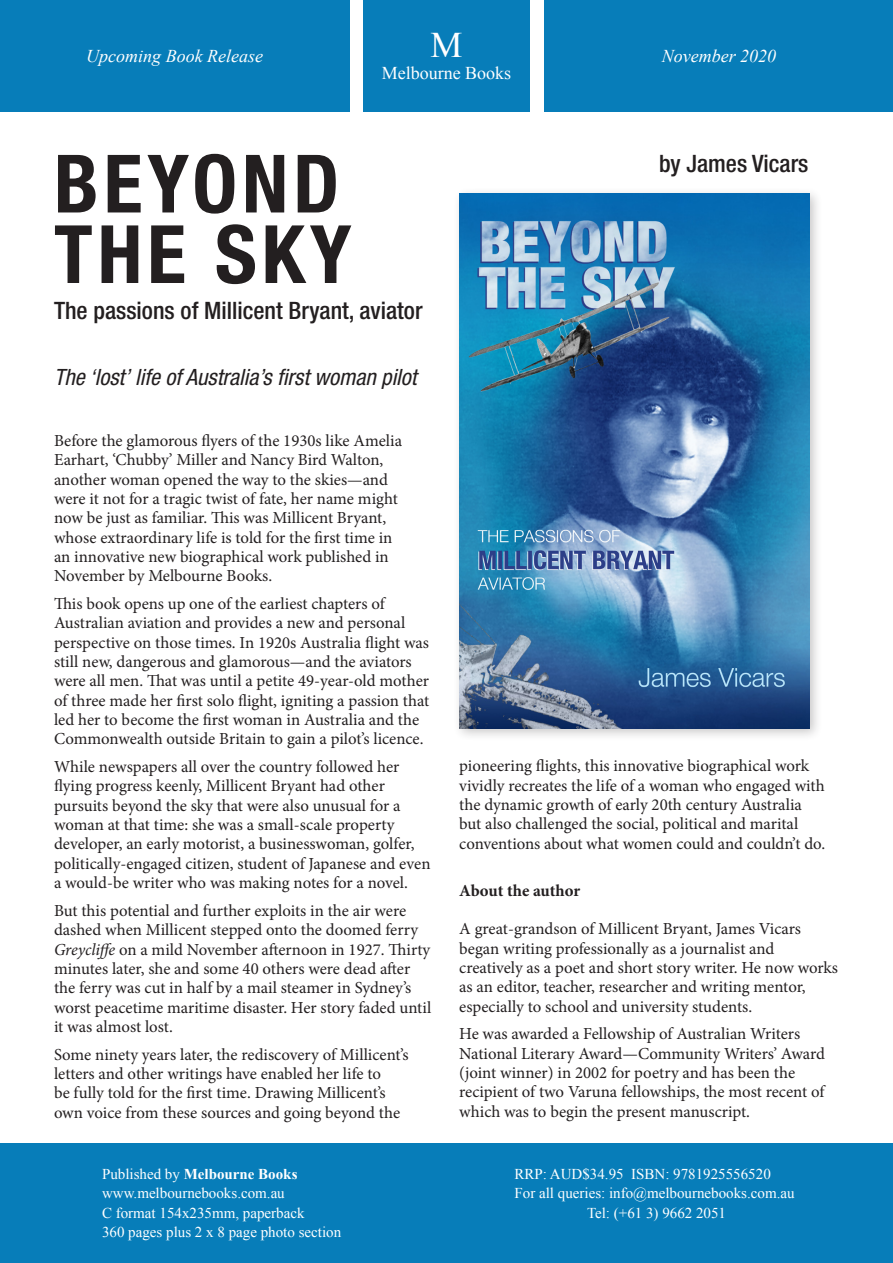
<style>
.page{position:relative;width:893px;height:1263px;background:#fff}
.page>*{position:absolute;margin:0;border:0;box-sizing:border-box;transform-origin:0 0}
.chap_title{font:700 condensed 80.55px "Helvetica Neue LT Std";letter-spacing:.06em;color:#231f20}
.t1{font:36px "Times New Roman";color:#fff}
.chap_title-2{font:500 condensed 24px "Helvetica Neue LT Std";color:#231f20}
.chap_title-3{font:italic condensed 22.5px "Helvetica Neue LT Std";color:#231f20}
.t2{font:italic 18px "Times New Roman";color:#fff}
.t3{font:18px "Times New Roman";color:#fff}
.t4{font:16.8px/19.4px "Minion Pro";letter-spacing:-.005em;color:#231f20}
.t5{font:700 16.8px "Minion Pro";letter-spacing:-.005em;color:#231f20}
.t6{font:15px/19.5px "Times New Roman";color:#fff}
.t7{font:700 15px "Times New Roman";color:#fff}
.s1{font-style:italic}
.s2{font-weight:400}
</style>
<div class="page">
<div style="left:0;top:0;width:350px;height:111px;background:#077db9"></div>
<div style="left:544px;top:0;width:349px;height:111px;background:#077db9"></div>
<div style="left:363px;top:0;width:167px;height:111px;background:#077db9"></div>
<div style="left:0;top:1144px;width:893px;height:119px;background:#077db9"></div>
<div style="left:453px;top:187px;width:370px;height:555px;background:#231f20;opacity:.25"></div>
<img style="left:459px;top:193px;width:351px;height:535px">
<p class="t2" style="left:86px;top:43px;width:178px">Upcoming Book Release</p>
<p class="chap_title" style="left:54px;top:135px;width:287px">BEYOND</p>
<p class="chap_title" style="left:54px;top:206px;width:299px">THE SKY</p>
<p class="t1" style="left:430px;top:21px;width:34px">M</p>
<p class="t3" style="left:382px;top:61px;width:131px">Melbourne Books</p>
<p class="chap_title-2" style="left:54px;top:296px;width:370px">The passions of Millicent Bryant, aviator</p>
<p class="chap_title-3" style="left:54px;top:364px;width:364px">The ‘lost’ life of Australia’s first woman pilot</p>
<p class="t2" style="left:662px;top:43px;width:116px">November 2020</p>
<p class="chap_title-2" style="left:659px;top:149px;width:151px">by James Vicars</p>
<p class="t4" style="left:54px;top:431px;width:350px">Before the glamorous flyers of the 1930s like Amelia Earhart, ‘Chubby’ Miller and Nancy Bird Walton, another woman opened the way to the skies—and were it not for a tragic twist of fate, her name might now be just as familiar. This was Millicent Bryant, whose extraordinary life is told for the first time in an innovative new biographical work published in November by Melbourne Books.</p>
<p class="t4" style="left:54px;top:594px;width:377px">This book opens up one of the earliest chapters of Australian aviation and provides a new and personal perspective on those times. In 1920s Australia flight was still new, dangerous and glamorous—and the aviators were all men. That was until a petite 49-year-old mother of three made her first solo flight, igniting a passion that led her to become the first woman in Australia and the Commonwealth outside Britain to gain a pilot’s licence.</p>
<p class="t4" style="left:54px;top:757px;width:378px">While newspapers all over the country followed her flying progress keenly, Millicent Bryant had other pursuits beyond the sky that were also unusual for a woman at that time: she was a small-scale property developer, an early motorist, a businesswoman, golfer, politically-engaged citizen, student of Japanese and even a would-be writer who was making notes for a novel.</p>
<p class="t4" style="left:54px;top:901px;width:379px">But this potential and further exploits in the air were dashed when Millicent stepped onto the doomed ferry <span class="s1">Greycliffe</span> on a mild November afternoon in 1927. Thirty minutes later, she and some 40 others were dead after the ferry was cut in half by a mail steamer in Sydney’s worst peacetime maritime disaster. Her story faded until it was almost lost.</p>
<p class="t4" style="left:54px;top:1045px;width:356px">Some ninety years later, the rediscovery of Millicent’s letters and other writings have enabled her life to<br>be fully told for the first time. Drawing Millicent’s own voice from these sources and going beyond the</p>
<p class="t7" style="left:102px;top:1163px;width:197px"><span class="s2">Published by</span> Melbourne Books</p>
<p class="t6" style="left:102px;top:1183px;width:184px">www.melbournebooks.com.au</p>
<p class="t6" style="left:102px;top:1203px;width:241px">C format 154x235mm, paperback<br>360 pages plus 2 x 8 page photo section</p>
<p class="t4" style="left:459px;top:756px;width:367px">pioneering flights, this innovative biographical work vividly recreates the life of a woman who engaged with the dynamic growth of early 20th century Australia but also challenged the social, political and marital conventions about what women could and couldn’t do.</p>
<p class="t5" style="left:459px;top:878px;width:122px">About the author</p>
<p class="t4" style="left:459px;top:919px;width:380px">A great-grandson of Millicent Bryant, James Vicars began writing professionally as a journalist and creatively as a poet and short story writer. He now works as an editor, teacher, researcher and writing mentor, especially to school and university students.</p>
<p class="t4" style="left:459px;top:1024px;width:367px">He was awarded a Fellowship of Australian Writers National Literary Award—Community Writers’ Award (joint winner) in 2002 for poetry and has been the recipient of two Varuna fellowships, the most recent of which was to begin the present manuscript.</p>
<p class="t6" style="left:514px;top:1164px;width:258px">RRP: AUD$34.95 ISBN: 9781925556520</p>
<p class="t6" style="left:514px;top:1183px;width:282px">For all queries: info@melbournebooks.com.au</p>
<p class="t6" style="left:587px;top:1203px;width:141px">Tel: (+61 3) 9662 2051</p>
</div>
